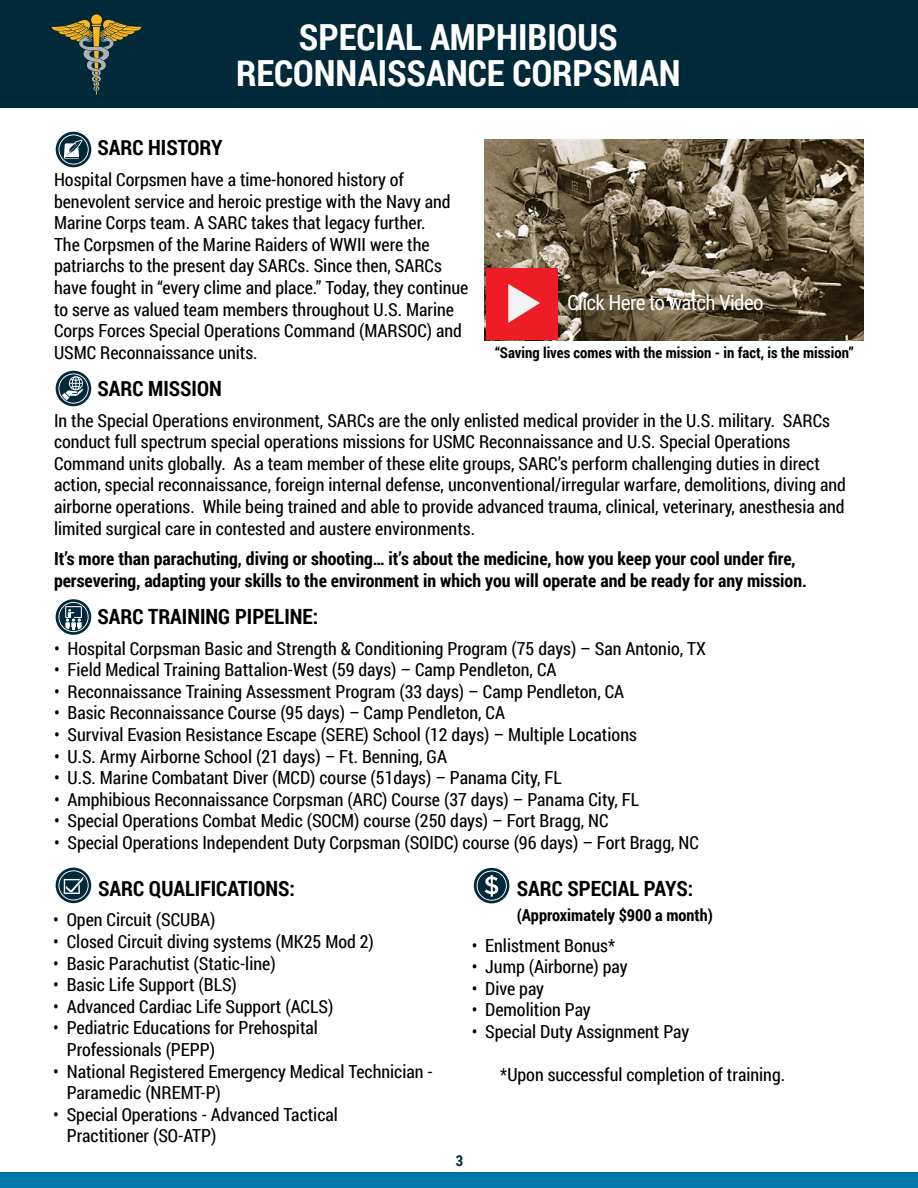
<style>
.page{position:relative;width:918px;height:1188px;background:#fff}
.page>*{position:absolute;margin:0;border:0;box-sizing:border-box;transform-origin:0 0}
.t1{font:700 36px/36px "Roboto Condensed";color:#fff;text-align:center}
.t2{font:700 21px "Roboto Condensed";color:#000}
.t3{font:21px "Roboto Condensed";letter-spacing:-.03em;color:#fff}
.t4{font:18px/21.6px "Roboto Condensed";color:#000}
.t5{font:700 18px/21.6px "Roboto Condensed";color:#000}
.t6{font:700 16.5px "Roboto Condensed";color:#000}
.t7{font:700 15px "Roboto Condensed";color:#000}
.t8{font:700 15px "Roboto Condensed";color:#022a3a}
</style>
<div class="page">
<div style="left:0;top:1173px;width:918px;height:15px;background:#0076a9"></div>
<div style="left:0;top:0;width:918px;height:108px;background:#00293a"></div>
<svg style="left:51px;top:14px;width:91px;height:81px"></svg>
<img style="left:485px;top:140px;width:379px;height:201px">
<div style="left:56px;top:371px;width:35px;height:35px;background:#00283b;border-radius:50%"></div>
<svg style="left:58px;top:373px;width:31px;height:31px"></svg>
<svg style="left:56px;top:599px;width:35px;height:36px"></svg>
<svg style="left:58px;top:602px;width:31px;height:30px"></svg>
<svg style="left:56px;top:132px;width:35px;height:35px"></svg>
<svg style="left:59px;top:134px;width:30px;height:31px"></svg>
<svg style="left:56px;top:868px;width:35px;height:35px"></svg>
<svg style="left:58px;top:870px;width:31px;height:30px"></svg>
<svg style="left:474px;top:868px;width:35px;height:35px"></svg>
<svg style="left:477px;top:871px;width:30px;height:30px"></svg>
<img style="left:486px;top:268px;width:72px;height:72px">
<h1 class="t1" style="left:236px;top:18px;width:446px">SPECIAL AMPHIBIOUS<br>RECONNAISSANCE CORPSMAN</h1>
<p class="t2" style="left:98px;top:133px;width:127px">SARC HISTORY</p>
<p class="t4" style="left:54px;top:168px;width:416px">Hospital Corpsmen have a time-honored history of benevolent service and heroic prestige with the Navy and Marine Corps team. A SARC takes that legacy further.<br>The Corpsmen of the Marine Raiders of WWII were the patriarchs to the present day SARCs. Since then, SARCs have fought in “every clime and place.” Today, they continue to serve as valued team members throughout U.S. Marine Corps Forces Special Operations Command (MARSOC) and USMC Reconnaissance units.</p>
<p class="t2" style="left:98px;top:374px;width:126px">SARC MISSION</p>
<p class="t4" style="left:54px;top:409px;width:793px">In the Special Operations environment, SARCs are the only enlisted medical provider in the U.S. military. SARCs conduct full spectrum special operations missions for USMC Reconnaissance and U.S. Special Operations Command units globally. As a team member of these elite groups, SARC’s perform challenging duties in direct action, special reconnaissance, foreign internal defense, unconventional/irregular warfare, demolitions, diving and airborne operations. While being trained and able to provide advanced trauma, clinical, veterinary, anesthesia and limited surgical care in contested and austere environments.</p>
<p class="t5" style="left:54px;top:547px;width:754px">It’s more than parachuting, diving or shooting… it’s about the medicine, how you keep your cool under fire, persevering, adapting your skills to the environment in which you will operate and be ready for any mission.</p>
<p class="t2" style="left:98px;top:602px;width:222px">SARC TRAINING PIPELINE:</p>
<p class="t4" style="left:54px;top:637px;width:653px">• Hospital Corpsman Basic and Strength &amp; Conditioning Program (75 days) – San Antonio, TX</p>
<p class="t4" style="left:54px;top:658px;width:504px">• Field Medical Training Battalion-West (59 days) – Camp Pendleton, CA</p>
<p class="t4" style="left:54px;top:680px;width:572px">• Reconnaissance Training Assessment Program (33 days) – Camp Pendleton, CA</p>
<p class="t4" style="left:54px;top:702px;width:453px">• Basic Reconnaissance Course (95 days) – Camp Pendleton, CA</p>
<p class="t4" style="left:54px;top:723px;width:584px">• Survival Evasion Resistance Escape (SERE) School (12 days) – Multiple Locations</p>
<p class="t4" style="left:54px;top:745px;width:395px">• U.S. Army Airborne School (21 days) – Ft. Benning, GA</p>
<p class="t4" style="left:54px;top:766px;width:509px">• U.S. Marine Combatant Diver (MCD) course (51days) – Panama City, FL</p>
<p class="t4" style="left:54px;top:788px;width:587px">• Amphibious Reconnaissance Corpsman (ARC) Course (37 days) – Panama City, FL</p>
<p class="t4" style="left:54px;top:810px;width:556px">• Special Operations Combat Medic (SOCM) course (250 days) – Fort Bragg, NC</p>
<p class="t4" style="left:54px;top:831px;width:646px">• Special Operations Independent Duty Corpsman (SOIDC) course (96 days) – Fort Bragg, NC</p>
<p class="t2" style="left:98px;top:874px;width:198px">SARC QUALIFICATIONS:</p>
<p class="t4" style="left:53px;top:909px;width:164px">• Open Circuit (SCUBA)</p>
<p class="t4" style="left:53px;top:930px;width:322px">• Closed Circuit diving systems (MK25 Mod 2)</p>
<p class="t4" style="left:53px;top:952px;width:224px">• Basic Parachutist (Static-line)</p>
<p class="t4" style="left:53px;top:973px;width:185px">• Basic Life Support (BLS)</p>
<p class="t4" style="left:53px;top:995px;width:282px">• Advanced Cardiac Life Support (ACLS)</p>
<p class="t4" style="left:67px;top:1017px;width:253px;text-indent:-14px">• Pediatric Educations for Prehospital<br>Professionals (PEPP)</p>
<p class="t4" style="left:67px;top:1060px;width:368px;text-indent:-14px">• National Registered Emergency Medical Technician -<br>Paramedic (NREMT-P)</p>
<p class="t4" style="left:67px;top:1103px;width:273px;text-indent:-14px">• Special Operations - Advanced Tactical<br>Practitioner (SO-ATP)</p>
<p class="t3" style="left:567px;top:288px;width:198px">Click Here to watch Video</p>
<p class="t7" style="left:495px;top:342px;width:360px">“Saving lives comes with the mission - in fact, is the mission”</p>
<p class="t2" style="left:517px;top:874px;width:178px">SARC SPECIAL PAYS:</p>
<p class="t6" style="left:517px;top:903px;width:198px">(Approximately $900 a month)</p>
<p class="t4" style="left:472px;top:934px;width:145px">• Enlistment Bonus*</p>
<p class="t4" style="left:472px;top:955px;width:157px">• Jump (Airborne) pay</p>
<p class="t4" style="left:472px;top:977px;width:74px">• Dive pay</p>
<p class="t4" style="left:472px;top:999px;width:121px">• Demolition Pay</p>
<p class="t4" style="left:472px;top:1020px;width:219px">• Special Duty Assignment Pay</p>
<p class="t4" style="left:500px;top:1063px;width:286px">*Upon successful completion of training.</p>
<p class="t8" style="left:456px;top:1150px;width:9px">3</p>
</div>
